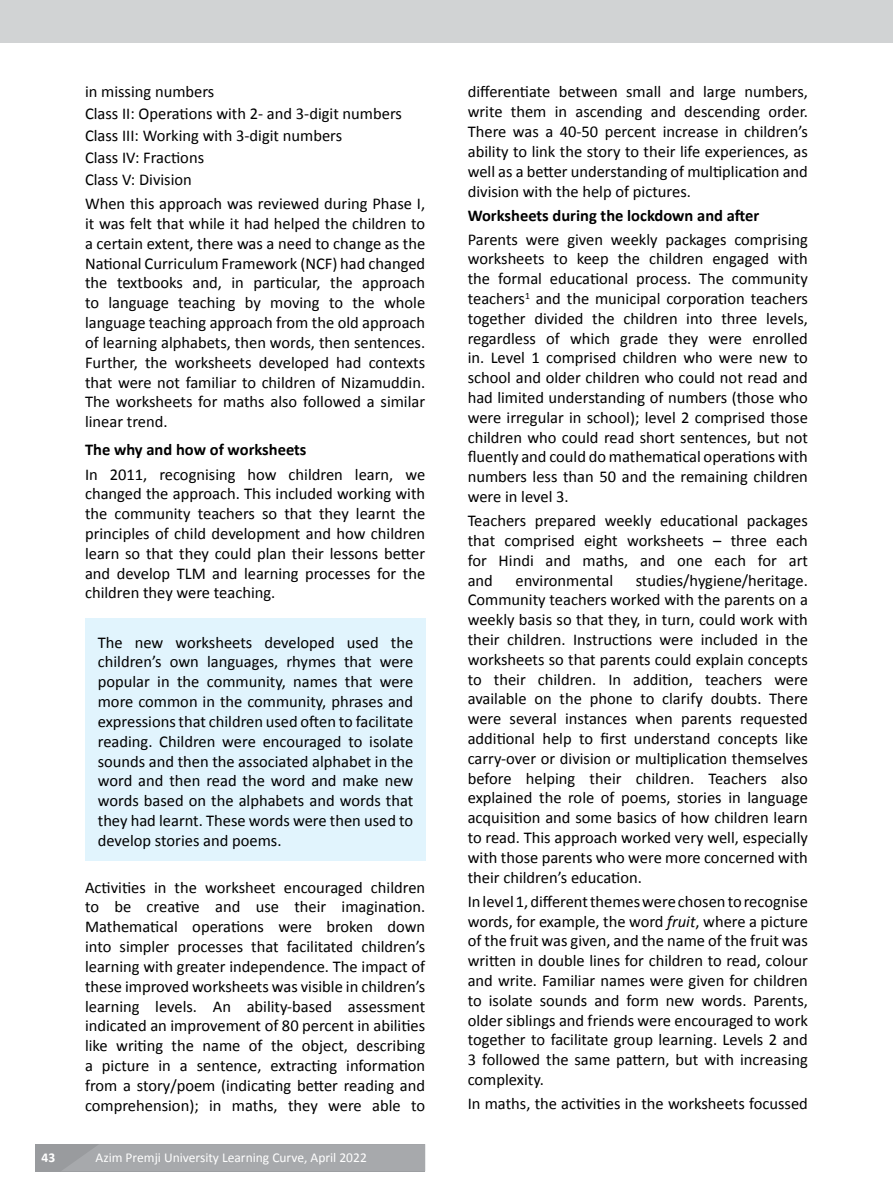
<style>
.page{position:relative;width:893px;height:1191px;background:#fff}
.page>*{position:absolute;margin:0;border:0;box-sizing:border-box;transform-origin:0 0}
.t1{font:16.5px/19.8px "Calibri";color:#000;text-align:justify}
.t2{font:700 16.5px "Calibri";color:#000}
.t3{font:13.5px "Calibri";color:#fff}
.t4{font:700 13.5px "Calibri";color:#fff}
.s1{font-style:italic}
</style>
<div class="page">
<div style="left:85px;top:618px;width:340px;height:242px;background:#e1f4fd"></div>
<div style="left:0;top:0;width:893px;height:43px;background:#d1d3d4"></div>
<div style="left:35px;top:1144px;width:390px;height:27px;background:#999b9e"></div>
<div style="left:62px;top:1144px;width:363px;height:27px;background:#a7a9ac"></div>
<p class="t1" style="left:85px;top:81px;width:318px;line-height:21.9px;text-align:left">in missing numbers<br>Class II: Operations with 2- and 3-digit numbers<br>Class III: Working with 3-digit numbers<br>Class IV: Fractions<br>Class V: Division</p>
<p class="t1" style="left:85px;top:194px;width:342px">When this approach was reviewed during Phase I, it was felt that while it had helped the children to a certain extent, there was a need to change as the National Curriculum Framework (NCF) had changed the textbooks and, in particular, the approach to language teaching by moving to the whole language teaching approach from the old approach of learning alphabets, then words, then sentences.<br>Further, the worksheets developed had contexts that were not familiar to children of Nizamuddin.<br>The worksheets for maths also followed a similar linear trend.</p>
<p class="t2" style="left:85px;top:440px;width:223px">The why and how of worksheets</p>
<p class="t1" style="left:85px;top:464px;width:342px">In 2011, recognising how children learn, we changed the approach. This included working with the community teachers so that they learnt the principles of child development and how children learn so that they could plan their lessons better and develop TLM and learning processes for the children they were teaching.</p>
<p class="t1" style="left:98px;top:632px;width:317px">The new worksheets developed used the children’s own languages, rhymes that were popular in the community, names that were more common in the community, phrases and expressions that children used often to facilitate reading. Children were encouraged to isolate sounds and then the associated alphabet in the word and then read the word and make new words based on the alphabets and words that they had learnt. These words were then used to develop stories and poems.</p>
<p class="t1" style="left:85px;top:877px;width:342px">Activities in the worksheet encouraged children to be creative and use their imagination.<br>Mathematical operations were broken down into simpler processes that facilitated children’s learning with greater independence. The impact of these improved worksheets was visible in children’s learning levels. An ability-based assessment indicated an improvement of 80 percent in abilities like writing the name of the object, describing a picture in a sentence, extracting information from a story/poem (indicating better reading and comprehension); in maths, they were able to</p>
<p class="t4" style="left:42px;top:1149px;width:15px">43</p>
<p class="t3" style="left:96px;top:1148px;width:273px">Azim Premji University Learning Curve, April 2022</p>
<p class="t1" style="left:468px;top:82px;width:342px">differentiate between small and large numbers, write them in ascending and descending order.<br>There was a 40-50 percent increase in children’s ability to link the story to their life experiences, as well as a better understanding of multiplication and division with the help of pictures.</p>
<p class="t2" style="left:468px;top:205px;width:293px">Worksheets during the lockdown and after</p>
<p class="t1" style="left:468px;top:229px;width:342px">Parents were given weekly packages comprising worksheets to keep the children engaged with the formal educational process. The community teachers<sup>1</sup> and the municipal corporation teachers together divided the children into three levels, regardless of which grade they were enrolled in. Level 1 comprised children who were new to school and older children who could not read and had limited understanding of numbers (those who were irregular in school); level 2 comprised those children who could read short sentences, but not fluently and could do mathematical operations with numbers less than 50 and the remaining children were in level 3.</p>
<p class="t1" style="left:468px;top:511px;width:342px">Teachers prepared weekly educational packages that comprised eight worksheets – three each for Hindi and maths, and one each for art and</p>
<p class="t1" style="left:468px;top:570px;width:342px;text-indent:168px">studies/hygiene/heritage.<br>Community teachers worked with the parents on a weekly basis so that they, in turn, could work with their children. Instructions were included in the worksheets so that parents could explain concepts to their children. In addition, teachers were available on the phone to clarify doubts. There were several instances when parents requested additional help to first understand concepts like carry-over or division or multiplication themselves before helping their children. Teachers also explained the role of poems, stories in language acquisition and some basics of how children learn to read. This approach worked very well, especially with those parents who were more concerned with their children’s education.</p>
<p class="t1" style="left:468px;top:891px;width:342px">In level 1, different themes were chosen to recognise words, for example, the word <span class="s1">fruit</span>, where a picture of the fruit was given, and the name of the fruit was written in double lines for children to read, colour and write. Familiar names were given for children to isolate sounds and form new words. Parents, older siblings and friends were encouraged to work together to facilitate group learning. Levels 2 and 3 followed the same pattern, but with increasing complexity.</p>
<p class="t1" style="left:468px;top:1093px;width:342px">In maths, the activities in the worksheets focussed</p>
<p class="t1" style="left:515px;top:570px;width:99px">environmental</p>
</div>
